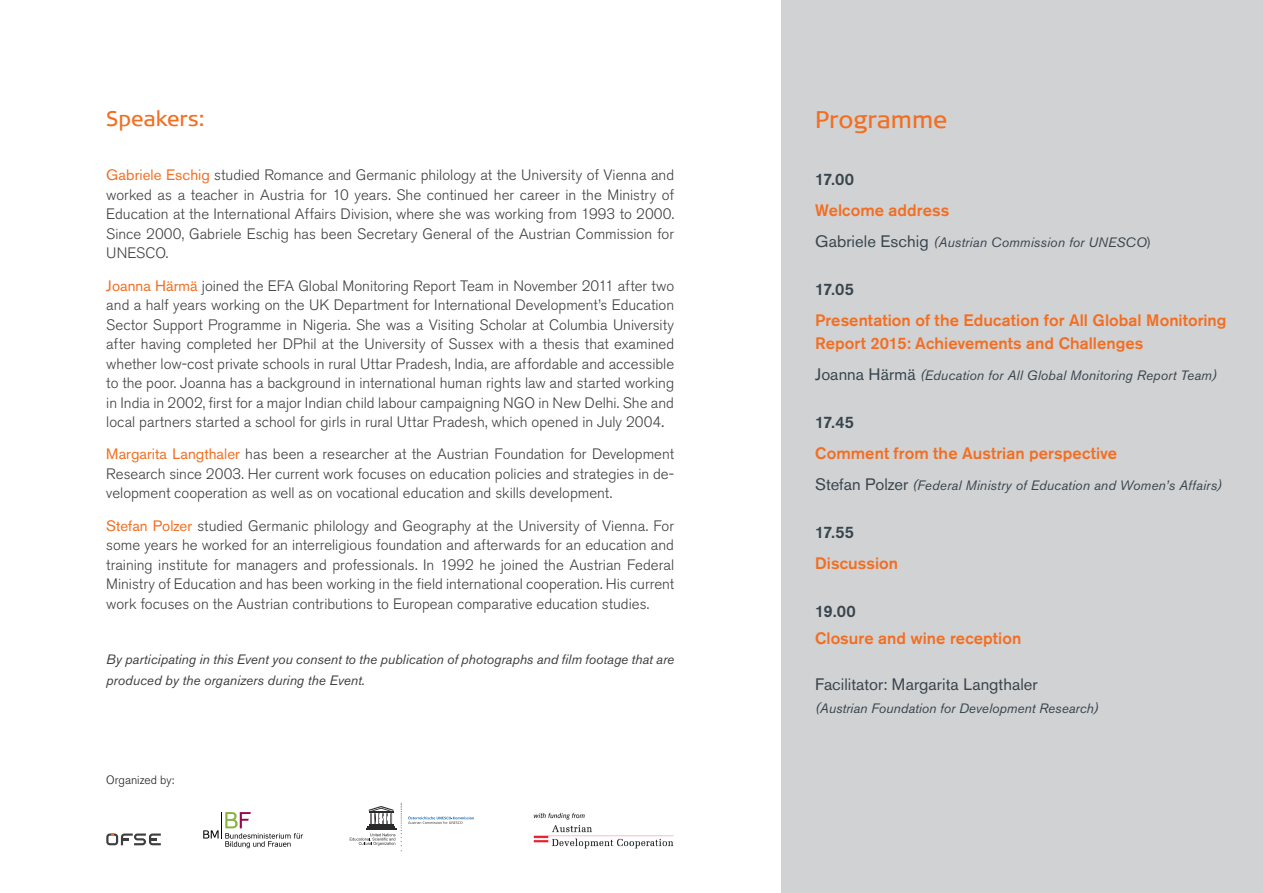
<style>
.page{position:relative;width:1263px;height:893px;background:#fff}
.page>*{position:absolute;margin:0;border:0;box-sizing:border-box;transform-origin:0 0}
.t1{font:24px "Signa Normal";color:#f36e21}
.t2{font:21px "Signa Normal";color:#f36e21}
.t3{font:500 16.5px/22.5px "Akzidenz Grotesk BE";letter-spacing:.005em;color:#f36e21}
.t4{font:16.5px "Akzidenz Grotesk BE";letter-spacing:.005em;color:#38454d}
.t5{font:500 16.5px "Akzidenz Grotesk BE";letter-spacing:-.015em;color:#38454d}
.t6{font:300 15px/19.5px "Akzidenz Grotesk BE";color:#3e3e3f;text-align:justify}
.t7{font:italic 13.5px "Akzidenz Grotesk BE";letter-spacing:.01em;color:#38454d}
.t8{font:italic 13.5px/21px "Akzidenz Grotesk BE";color:#3e3e3f}
.t9{font:300 12px "Akzidenz Grotesk BE";color:#231f20}
.s1{font-weight:400;color:#f36e21}
.s2{font-weight:400}
.s3{font-style:normal;font-size:16.5px}
.s4{font-style:normal}
</style>
<div class="page">
<div style="left:781px;top:0;width:482px;height:893px;background:#d1d2d4"></div>
<hr style="left:366px;top:828px;width:30px;height:1px;background:#2b292a">
<svg style="left:367px;top:806px;width:28px;height:21px"></svg>
<svg style="left:401px;top:803px;width:1px;height:48px"></svg>
<svg style="left:350px;top:833px;width:45px;height:13px"></svg>
<svg style="left:408px;top:816px;width:66px;height:8px"></svg>
<img style="left:533px;top:812px;width:141px;height:37px">
<svg style="left:106px;top:833px;width:55px;height:12px"></svg>
<svg style="left:203px;top:812px;width:100px;height:36px"></svg>
<h2 class="t2" style="left:106px;top:106px;width:100px">Speakers:</h2>
<p class="t6" style="left:106px;top:166px;width:569px"><span class="s1">Gabriele Eschig</span> studied Romance and Germanic philology at the University of Vienna and worked as a teacher in Austria for 10 years. She continued her career in the Ministry of Education at the International Affairs Division, where she was working from 1993 to 2000.<br>Since 2000, Gabriele Eschig has been Secretary General of the Austrian Commission for UNESCO.</p>
<p class="t6" style="left:106px;top:276px;width:569px"><span class="s1">Joanna Härmä</span> joined the EFA Global Monitoring Report Team in November 2011 after two and a half years working on the UK Department for International Development’s Education Sector Support Programme in Nigeria. She was a Visiting Scholar at Columbia University after having completed her DPhil at the University of Sussex with a thesis that examined whether low-cost private schools in rural Uttar Pradesh, India, are affordable and accessible to the poor. Joanna has a background in international human rights law and started working in India in 2002, first for a major Indian child labour campaigning NGO in New Delhi. She and local partners started a school for girls in rural Uttar Pradesh, which opened in July 2004<span class="s2">.</span></p>
<p class="t6" style="left:106px;top:445px;width:569px"><span class="s1">Margarita Langthaler</span> has been a researcher at the Austrian Foundation for Development Research since 2003. Her current work focuses on education policies and strategies in de&shy;velopment cooperation as well as on vocational education and skills development.</p>
<p class="t6" style="left:106px;top:516px;width:569px"><span class="s1">Stefan Polzer</span> studied Germanic philology and Geography at the University of Vienna. For some years he worked for an interreligious foundation and afterwards for an education and training institute for managers and professionals. In 1992 he joined the Austrian Federal Ministry of Education and has been working in the field international cooperation. His current work focuses on the Austrian contributions to European comparative education studies.</p>
<p class="t8" style="left:106px;top:648px;width:569px">By participating in this Event you consent to the publication of photographs and film footage that are produced by the organizers during the Event.</p>
<p class="t9" style="left:106px;top:773px;width:70px">Organized by:</p>
<h1 class="t1" style="left:815px;top:106px;width:134px">Programme</h1>
<p class="t5" style="left:815px;top:170px;width:41px">17.00</p>
<p class="t3" style="left:815px;top:199px;width:136px">Welcome address</p>
<p class="t7" style="left:815px;top:235px;width:338px"><span class="s3">Gabriele Eschig</span> (Austrian Commission for UNESCO<span class="s4">)</span></p>
<p class="t5" style="left:815px;top:280px;width:41px">17.05</p>
<p class="t3" style="left:815px;top:309px;width:413px">Presentation of the Education for All Global Monitoring<br>Report 2015: Achievements and Challenges</p>
<p class="t7" style="left:815px;top:367px;width:403px"><span class="s3">Joanna Härmä</span> (Education for All Global Monitoring Report Team)</p>
<p class="t5" style="left:815px;top:412px;width:41px">17.45</p>
<p class="t3" style="left:815px;top:442px;width:304px">Comment from the Austrian perspective</p>
<p class="t7" style="left:815px;top:477px;width:408px"><span class="s3">Stefan Polzer</span> (Federal Ministry of Education and Women’s Affairs)</p>
<p class="t5" style="left:815px;top:522px;width:41px">17.55</p>
<p class="t3" style="left:815px;top:552px;width:85px">Discussion</p>
<p class="t5" style="left:815px;top:601px;width:42px">19.00</p>
<p class="t3" style="left:815px;top:627px;width:208px">Closure and wine reception</p>
<p class="t4" style="left:815px;top:675px;width:224px">Facilitator: Margarita Langthaler</p>
<p class="t7" style="left:815px;top:700px;width:285px">(Austrian Foundation for Development Research)</p>
</div>
